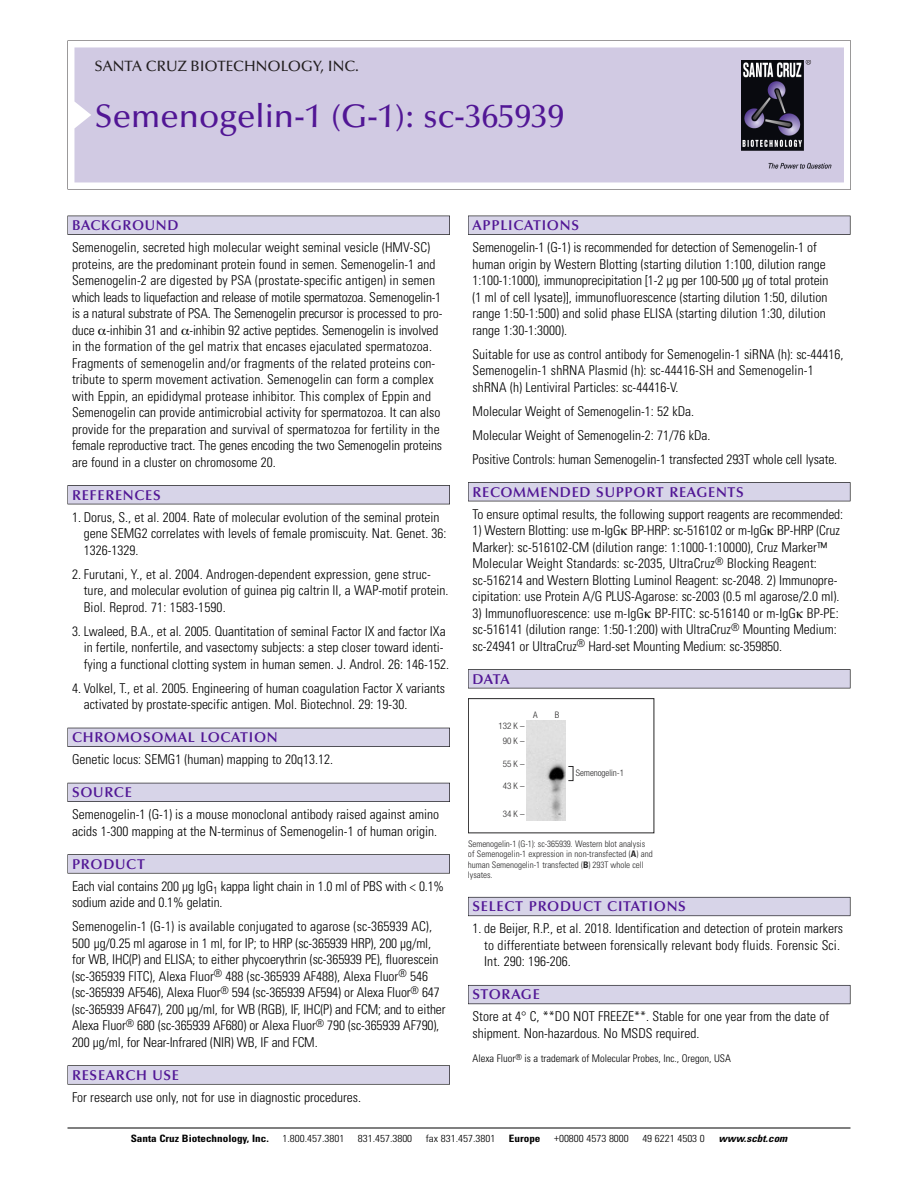
<style>
.page{position:relative;width:918px;height:1188px;background:#fff}
.page>*{position:absolute;margin:0;border:0;box-sizing:border-box;transform-origin:0 0}
.t1{font:500 33px "Optima";color:#511695}
.t2{font:500 15px "Optima";color:#231f20}
.t3{font:600 14.25px "Optima";letter-spacing:.05em;color:#511695}
.t4{font:300 condensed 13.5px/16.5px "Univers";color:#000}
.t5{font:300 condensed 10.5px "Univers";color:#000}
.t6{font:300 condensed 10.2px "Univers";color:#000;scale:1.1 1}
.t7{font:700 condensed 10.2px "Univers";color:#000;scale:1.1 1}
.t8{font:italic 700 condensed 10.2px "Univers";color:#000;scale:1.1 1}
.t9{font:300 condensed 9px/10.5px "Univers";letter-spacing:-.005em;color:#272627}
.t10{font:300 condensed 9px/15.3px "Helvetica Neue";color:#272627;text-align:center}
.s1{font-weight:700}
</style>
<div class="page">
<svg style="left:68px;top:40px;width:783px;height:149px"></svg>
<div style="left:74px;top:47px;width:770px;height:135px;background:#d1cae3"></div>
<img style="left:741px;top:60px;width:90px;height:108px">
<div style="left:68px;top:216px;width:382px;height:19px;background:#535256"></div>
<div style="left:68px;top:216px;width:381px;height:18px;background:#d7d4e8"></div>
<div style="left:68px;top:485px;width:382px;height:19px;background:#515155"></div>
<div style="left:68px;top:486px;width:381px;height:18px;background:#d7d4e8"></div>
<div style="left:68px;top:728px;width:382px;height:19px;background:#515057"></div>
<div style="left:68px;top:728px;width:381px;height:18px;background:#d7d4e8"></div>
<div style="left:68px;top:783px;width:382px;height:19px;background:#535259"></div>
<div style="left:68px;top:783px;width:381px;height:18px;background:#d7d4e8"></div>
<svg style="left:68px;top:854px;width:382px;height:20px"></svg>
<div style="left:68px;top:855px;width:381px;height:18px;background:#d7d4e8"></div>
<svg style="left:68px;top:1065px;width:382px;height:20px"></svg>
<div style="left:68px;top:1066px;width:381px;height:18px;background:#d7d4e8"></div>
<div style="left:468px;top:216px;width:382px;height:19px;background:#535256"></div>
<div style="left:468px;top:216px;width:382px;height:18px;background:#d7d4e8"></div>
<div style="left:468px;top:482px;width:382px;height:19px;background:#515155"></div>
<div style="left:468px;top:483px;width:382px;height:18px;background:#d7d4e8"></div>
<div style="left:468px;top:669px;width:382px;height:19px;background:#545357"></div>
<div style="left:468px;top:670px;width:382px;height:18px;background:#d7d4e8"></div>
<div style="left:468px;top:897px;width:382px;height:19px;background:#686770"></div>
<div style="left:468px;top:898px;width:382px;height:18px;background:#d7d4e8"></div>
<div style="left:468px;top:985px;width:382px;height:19px;background:#5e5d65"></div>
<div style="left:468px;top:986px;width:382px;height:18px;background:#d7d4e8"></div>
<hr style="left:68px;top:1128px;width:782px;height:1px;background:#000">
<div style="left:468px;top:698px;width:186px;height:135px;border:1px solid #272627"></div>
<img style="left:527px;top:721px;width:39px;height:100px">
<p class="t2" style="left:94px;top:60px;width:266px">SANTA CRUZ BIOTECHNOLOGY, INC.</p>
<p class="t1" style="left:94px;top:102px;width:471px">Semenogelin-1 (G-1): sc-365939</p>
<p class="t3" style="left:72px;top:219px;width:108px">BACKGROUND</p>
<p class="t4" style="left:72px;top:240px;width:372px">Semenogelin, secreted high molecular weight seminal vesicle (HMV-SC) proteins, are the predominant protein found in semen. Semenogelin-1 and Semenogelin-2 are digested by PSA (prostate-specific antigen) in semen which leads to liquefaction and release of motile spermatozoa. Semenogelin-1 is a natural substrate of PSA. The Semenogelin precursor is processed to pro&shy;duce -inhibin 31 and -inhibin 92 active peptides. Semenogelin is involved in the formation of the gel matrix that encases ejaculated spermatozoa.<br>Fragments of semenogelin and/or fragments of the related proteins con&shy;tribute to sperm movement activation. Semenogelin can form a complex with Eppin, an epididymal protease inhibitor. This complex of Eppin and Semenogelin can provide antimicrobial activity for spermatozoa. It can also provide for the preparation and survival of spermatozoa for fertility in the female reproductive tract. The genes encoding the two Semenogelin proteins are found in a cluster on chromosome 20.</p>
<p class="t3" style="left:72px;top:489px;width:90px">REFERENCES</p>
<p class="t4" style="left:84px;top:510px;width:364px;text-indent:-12px">1. Dorus, S., et al. 2004. Rate of molecular evolution of the seminal protein gene SEMG2 correlates with levels of female promiscuity. Nat. Genet. 36:<br>1326-1329.</p>
<p class="t4" style="left:84px;top:567px;width:366px;text-indent:-12px">2. Furutani, Y., et al. 2004. Androgen-dependent expression, gene struc&shy;ture, and molecular evolution of guinea pig caltrin II, a WAP-motif protein.<br>Biol. Reprod. 71: 1583-1590.</p>
<p class="t4" style="left:84px;top:624px;width:367px;text-indent:-12px">3. Lwaleed, B.A., et al. 2005. Quantitation of seminal Factor IX and factor IXa in fertile, nonfertile, and vasectomy subjects: a step closer toward identi&shy;fying a functional clotting system in human semen. J. Androl. 26: 146-152.</p>
<p class="t4" style="left:84px;top:681px;width:363px;text-indent:-12px">4. Volkel, T., et al. 2005. Engineering of human coagulation Factor X variants activated by prostate-specific antigen. Mol. Biotechnol. 29: 19-30.</p>
<p class="t3" style="left:72px;top:731px;width:207px">CHROMOSOMAL LOCATION</p>
<p class="t4" style="left:72px;top:753px;width:263px">Genetic locus: SEMG1 (human) mapping to 20q13.12.</p>
<p class="t3" style="left:72px;top:786px;width:61px">SOURCE</p>
<p class="t4" style="left:72px;top:808px;width:368px">Semenogelin-1 (G-1) is a mouse monoclonal antibody raised against amino acids 1-300 mapping at the N-terminus of Semenogelin-1 of human origin.</p>
<p class="t3" style="left:72px;top:858px;width:74px">PRODUCT</p>
<p class="t4" style="left:72px;top:879px;width:374px">Each vial contains 200 µg IgG<sub>1</sub> kappa light chain in 1.0 ml of PBS with &lt; 0.1% sodium azide and 0.1% gelatin.</p>
<p class="t4" style="left:72px;top:920px;width:375px">Semenogelin-1 (G-1) is available conjugated to agarose (sc-365939 AC), 500 µg/0.25 ml agarose in 1 ml, for IP; to HRP (sc-365939 HRP), 200 µg/ml, for WB, IHC(P) and ELISA; to either phycoerythrin (sc-365939 PE), fluorescein (sc-365939 FITC), Alexa Fluor<sup>®</sup> 488 (sc-365939 AF488), Alexa Fluor<sup>®</sup> 546 (sc-365939 AF546), Alexa Fluor<sup>®</sup> 594 (sc-365939 AF594) or Alexa Fluor<sup>®</sup> 647 (sc-365939 AF647), 200 µg/ml, for WB (RGB), IF, IHC(P) and FCM; and to either Alexa Fluor<sup>®</sup> 680 (sc-365939 AF680) or Alexa Fluor<sup>®</sup> 790 (sc-365939 AF790), 200 µg/ml, for Near-Infrared (NIR) WB, IF and FCM.</p>
<p class="t3" style="left:72px;top:1069px;width:109px">RESEARCH USE</p>
<p class="t4" style="left:72px;top:1090px;width:291px">For research use only, not for use in diagnostic procedures.</p>
<p class="t3" style="left:473px;top:219px;width:108px">APPLICATIONS</p>
<p class="t4" style="left:473px;top:240px;width:357px">Semenogelin-1 (G-1) is recommended for detection of Semenogelin-1 of human origin by Western Blotting (starting dilution 1:100, dilution range 1:100-1:1000), immunoprecipitation [1-2 µg per 100-500 µg of total protein (1 ml of cell lysate)], immunofluorescence (starting dilution 1:50, dilution range 1:50-1:500) and solid phase ELISA (starting dilution 1:30, dilution range 1:30-1:3000).</p>
<p class="t4" style="left:473px;top:347px;width:373px">Suitable for use as control antibody for Semenogelin-1 siRNA (h): sc-44416,<br>Semenogelin-1 shRNA Plasmid (h): sc-44416-SH and Semenogelin-1 shRNA (h) Lentiviral Particles: sc-44416-V.</p>
<p class="t4" style="left:473px;top:404px;width:223px">Molecular Weight of Semenogelin-1: 52 kDa.</p>
<p class="t4" style="left:473px;top:428px;width:240px">Molecular Weight of Semenogelin-2: 71/76 kDa.</p>
<p class="t4" style="left:473px;top:452px;width:366px">Positive Controls: human Semenogelin-1 transfected 293T whole cell lysate.</p>
<p class="t3" style="left:473px;top:486px;width:273px">RECOMMENDED SUPPORT REAGENTS</p>
<p class="t4" style="left:473px;top:507px;width:372px">To ensure optimal results, the following support reagents are recommended:</p>
<p class="t4" style="left:473px;top:523px;width:369px">1) Western Blotting: use m-IgG BP-HRP: sc-516102 or m-IgG BP-HRP (Cruz Marker): sc-516102-CM (dilution range: 1:1000-1:10000), Cruz Marker™ Molecular Weight Standards: sc-2035, UltraCruz<sup>®</sup> Blocking Reagent: sc-516214 and Western Blotting Luminol Reagent: sc-2048. 2) Immunopre&shy;cipitation: use Protein A/G PLUS-Agarose: sc-2003 (0.5 ml agarose/2.0 ml).</p>
<p class="t4" style="left:473px;top:606px;width:368px">3) Immunofluorescence: use m-IgG BP-FITC: sc-516140 or m-IgG BP-PE: sc-516141 (dilution range: 1:50-1:200) with UltraCruz<sup>®</sup> Mounting Medium: sc-24941 or UltraCruz<sup>®</sup> Hard-set Mounting Medium: sc-359850.</p>
<p class="t3" style="left:473px;top:673px;width:39px">DATA</p>
<p class="t10" style="left:499px;top:719px;width:28px">132 K –<br>90K–</p>
<p class="t10" style="left:503px;top:757px;width:23px">55K–</p>
<p class="t10" style="left:503px;top:779px;width:23px">43K–</p>
<p class="t10" style="left:503px;top:807px;width:23px">34K–</p>
<p class="t10" style="left:533px;top:708px;width:6px">A</p>
<p class="t10" style="left:555px;top:708px;width:6px">B</p>
<p class="t10" style="left:576px;top:766px;width:50px">Semenogelin-1</p>
<p class="t9" style="left:468px;top:839px;width:186px">Semenogelin-1 (G-1): sc-365939. Western blot analysis of Semenogelin-1 expression in non-transfected (<span class="s1">A</span>) and human Semenogelin-1 transfected (<span class="s1">B</span>) 293T whole cell lysates.</p>
<p class="t3" style="left:473px;top:901px;width:215px">SELECT PRODUCT CITATIONS</p>
<p class="t4" style="left:484px;top:922px;width:360px;text-indent:-12px">1. de Beijer, R.P., et al. 2018. Identification and detection of protein markers to differentiate between forensically relevant body fluids. Forensic Sci.<br>Int. 290: 196-206.</p>
<p class="t3" style="left:473px;top:989px;width:69px">STORAGE</p>
<p class="t4" style="left:473px;top:1010px;width:358px">Store at 4° C, **DO NOT FREEZE**. Stable for one year from the date of shipment. Non-hazardous. No MSDS required.</p>
<p class="t5" style="left:473px;top:1054px;width:260px">Alexa Fluor<sup>®</sup> is a trademark of Molecular Probes, Inc., Oregon, USA</p>
<p class="t7" style="left:131px;top:1135px;width:127px">Santa Cruz Biotechnology, Inc.</p>
<p class="t6" style="left:282px;top:1135px;width:58px">1.800.457.3801</p>
<p class="t6" style="left:358px;top:1135px;width:51px">831.457.3800</p>
<p class="t6" style="left:426px;top:1135px;width:65px">fax 831.457.3801</p>
<p class="t7" style="left:509px;top:1135px;width:30px">Europe</p>
<p class="t6" style="left:554px;top:1135px;width:69px">+00800 4573 8000</p>
<p class="t6" style="left:642px;top:1135px;width:58px">49 6221 4503 0</p>
<p class="t8" style="left:719px;top:1135px;width:66px">www.scbt.com</p>
</div>
